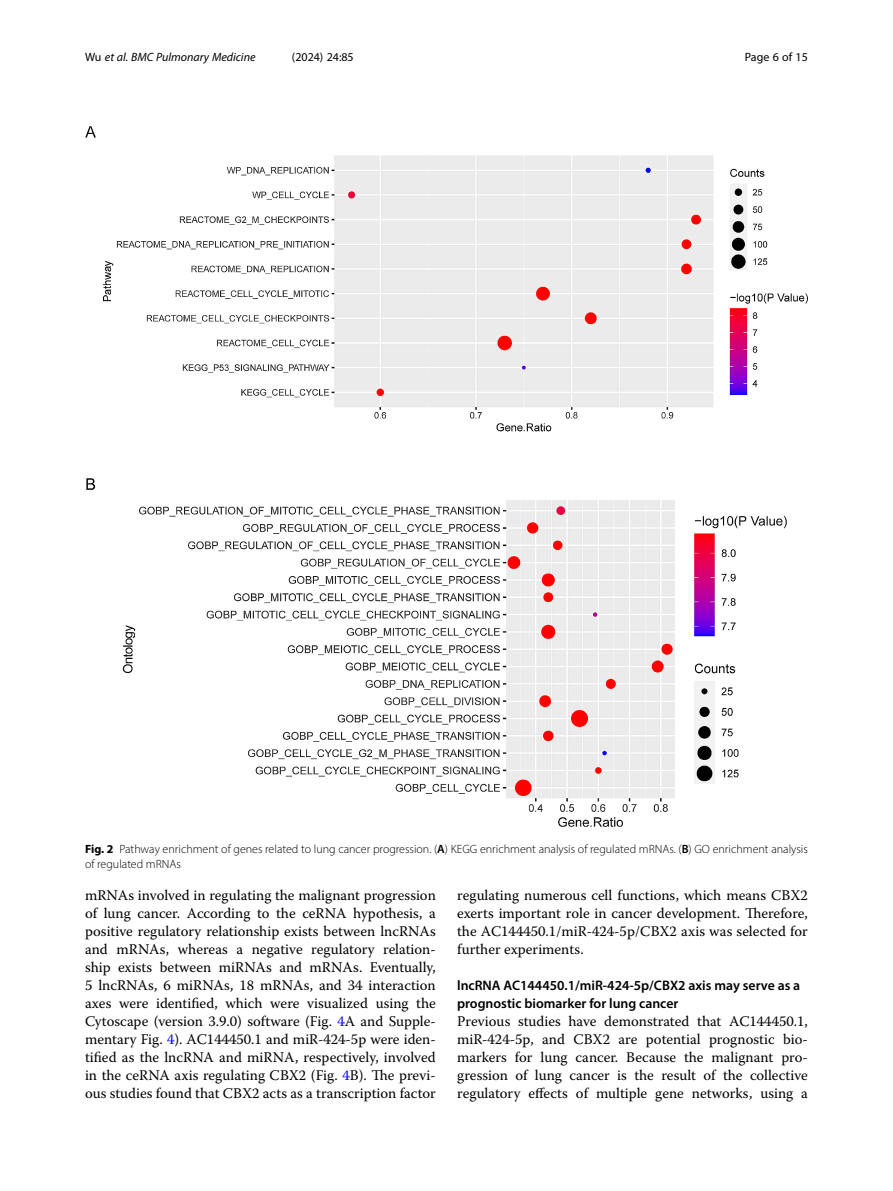
<style>
.page{position:relative;width:893px;height:1191px;background:#fff}
.page>*{position:absolute;margin:0;border:0;box-sizing:border-box;transform-origin:0 0}
.Body_Text{font:14.7px/18px "Warnock Pro";color:#000;text-align:justify}
.Head_2{font:600 13.8px/18px "Myriad Pro";color:#000}
.Figure_Caption{font:300 12px/15px "Myriad Pro";color:#000}
.t1{font:italic 12px "Myriad Pro";color:#000}
.t2{font:12px "Myriad Pro";color:#000}
.s1{font-style:normal}
.s2{font-weight:700}
.s3{font-weight:600}
.s4{color:#00f}
</style>
<div class="page">
<img style="left:85px;top:126px;width:723px;height:700px">
<p class="t1" style="left:85px;top:50px;width:172px"><span class="s1">Wu</span> et al. BMC Pulmonary Medicine</p>
<p class="t2" style="left:292px;top:50px;width:63px">(2024) 24:85</p>
<p class="t2" style="left:745px;top:50px;width:65px">Page 6 of 15</p>
<p class="Figure_Caption" style="left:85px;top:841px;width:724px"><span class="s2">Fig. 2</span> Pathway enrichment of genes related to lung cancer progression. (<span class="s3">A</span>) KEGG enrichment analysis of regulated mRNAs. (<span class="s3">B</span>) GO enrichment analysis of regulated mRNAs</p>
<p class="Body_Text" style="left:85px;top:886px;width:352px">mRNAs involved in regulating the malignant progression of lung cancer. According to the ceRNA hypothesis, a positive regulatory relationship exists between lncRNAs and mRNAs, whereas a negative regulatory relation&shy;ship exists between miRNAs and mRNAs. Eventually, 5 lncRNAs, 6 miRNAs, 18 mRNAs, and 34 interaction axes were identified, which were visualized using the Cytoscape (version 3.9.0) software (Fig. <span class="s4">4</span>A and Supple&shy;mentary Fig. <span class="s4">4</span>). AC144450.1 and miR-424-5p were iden&shy;tified as the lncRNA and miRNA, respectively, involved in the ceRNA axis regulating CBX2 (Fig. <span class="s4">4</span>B). The previ&shy;ous studies found that CBX2 acts as a transcription factor</p>
<p class="Body_Text" style="left:457px;top:886px;width:352px">regulating numerous cell functions, which means CBX2 exerts important role in cancer development. Therefore, the AC144450.1/miR-424-5p/CBX2 axis was selected for further experiments.</p>
<p class="Head_2" style="left:457px;top:976px;width:345px">lncRNA AC144450.1/miR-424-5p/CBX2 axis may serve as a prognostic biomarker for lung cancer</p>
<p class="Body_Text" style="left:457px;top:1012px;width:352px">Previous studies have demonstrated that AC144450.1, miR-424-5p, and CBX2 are potential prognostic bio&shy;markers for lung cancer. Because the malignant pro&shy;gression of lung cancer is the result of the collective regulatory effects of multiple gene networks, using a</p>
</div>
